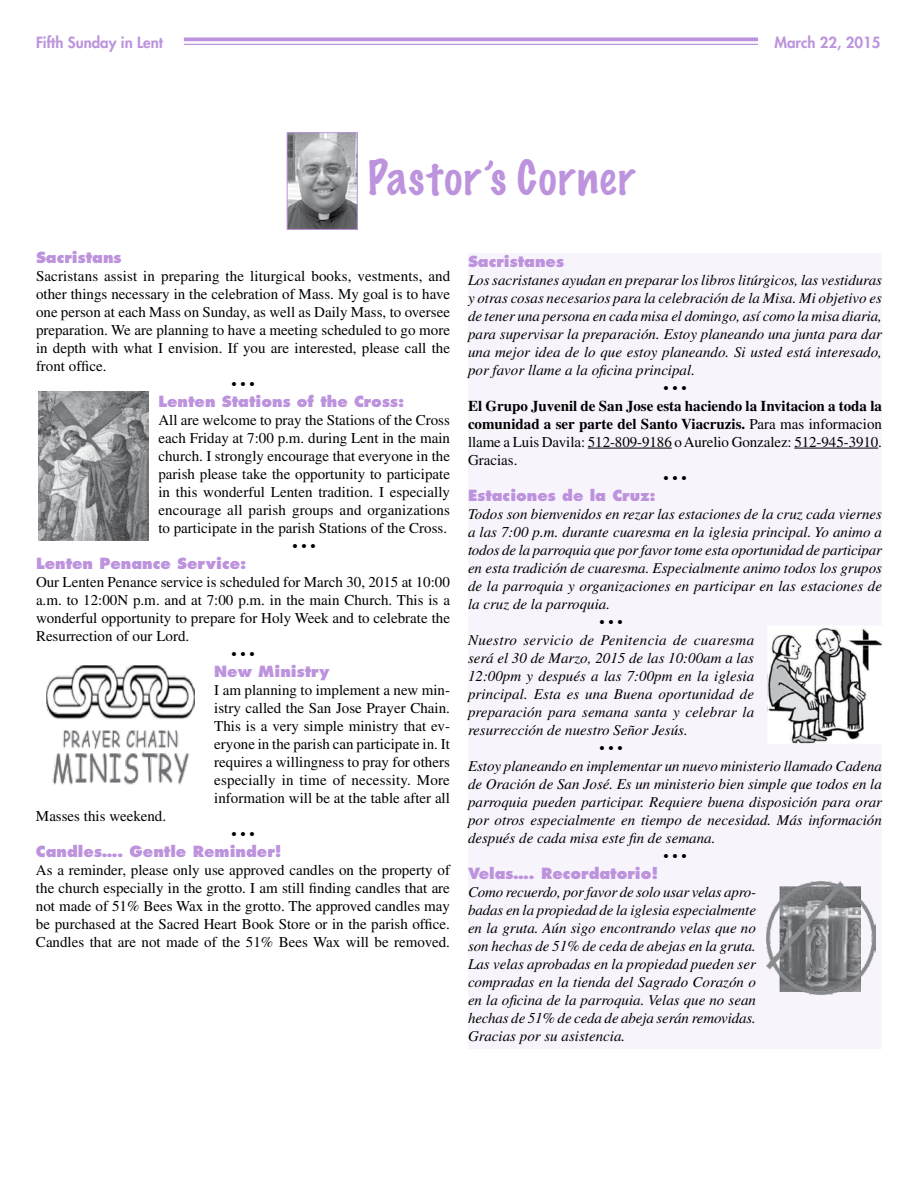
<style>
.page{position:relative;width:918px;height:1188px;background:#fff}
.page>*{position:absolute;margin:0;border:0;box-sizing:border-box;transform-origin:0 0}
.t1{font:100 43.05px "Marker Felt";letter-spacing:.04em;color:#bd93dd}
.t2{font:italic 15px/18px "Times LT Std";color:#000;text-align:justify}
.t3{font:15px/18px "Times LT Std";color:#000;text-align:justify}
.t4{font:700 15px/18px "Times LT Std";color:#000;text-align:justify}
.t5{font:800 15px "Futura";color:#bd93dd}
.t6{font:800 15px "Futura Std";color:#bd93dd}
.s1{font-weight:400}
</style>
<div class="page">
<div style="left:468px;top:253px;width:414px;height:796px;background:#f8f4fc"></div>
<img style="left:289px;top:135px;width:66px;height:92px">
<div style="left:287px;top:133px;width:70px;height:96px;border:1px solid #bd93dd"></div>
<hr style="left:184px;top:38px;width:574px;height:3px;background:#bd93dd">
<hr style="left:184px;top:44px;width:574px;height:1px;background:#bd93dd">
<hr style="left:588px;top:448px;width:84px;height:1px;background:#000">
<hr style="left:794px;top:448px;width:84px;height:1px;background:#000">
<img style="left:767px;top:626px;width:115px;height:118px">
<img style="left:47px;top:665px;width:148px;height:120px">
<img style="left:767px;top:881px;width:108px;height:114px">
<img style="left:39px;top:392px;width:110px;height:148px">
<p class="t6" style="left:36px;top:33px;width:128px">Fifth Sunday in Lent</p>
<p class="t6" style="left:775px;top:33px;width:107px">March 22, 2015</p>
<h1 class="t1" style="left:368px;top:156px;width:268px">Pastor’s Corner</h1>
<p class="t5" style="left:36px;top:248px;width:87px">Sacristans</p>
<p class="t3" style="left:36px;top:267px;width:416px">Sacristans assist in preparing the liturgical books, vestments, and other things necessary in the celebration of Mass. My goal is to have one person at each Mass on Sunday, as well as Daily Mass, to oversee preparation. We are planning to have a meeting scheduled to go more in depth with what I envision. If you are interested, please call the front office.</p>
<p class="t3" style="left:231px;top:375px;width:25px">• • •</p>
<p class="t5" style="left:158px;top:392px;width:247px">Lenten Stations of the Cross:</p>
<p class="t3" style="left:158px;top:411px;width:293px">All are welcome to pray the Stations of the Cross each Friday at 7:00 p.m. during Lent in the main church. I strongly encourage that everyone in the parish please take the opportunity to participate in this wonderful Lenten tradition. I especially encourage all parish groups and organizations to participate in the parish Stations of the Cross.</p>
<p class="t3" style="left:293px;top:537px;width:25px">• • •</p>
<p class="t5" style="left:36px;top:554px;width:212px">Lenten Penance Service:</p>
<p class="t3" style="left:36px;top:573px;width:416px">Our Lenten Penance service is scheduled for March 30, 2015 at 10:00 a.m. to 12:00N p.m. and at 7:00 p.m. in the main Church. This is a wonderful opportunity to prepare for Holy Week and to celebrate the Resurrection of our Lord.</p>
<p class="t3" style="left:231px;top:645px;width:25px">• • •</p>
<p class="t5" style="left:214px;top:662px;width:117px">New Ministry</p>
<p class="t3" style="left:214px;top:681px;width:237px">I am planning to implement a new min&shy;istry called the San Jose Prayer Chain.<br>This is a very simple ministry that ev&shy;eryone in the parish can participate in. It requires a willingness to pray for others especially in time of necessity. More information will be at the table after all</p>
<p class="t3" style="left:36px;top:807px;width:132px">Masses this weekend.</p>
<p class="t3" style="left:231px;top:825px;width:25px">• • •</p>
<p class="t5" style="left:36px;top:842px;width:247px">Candles…. Gentle Reminder!</p>
<p class="t3" style="left:36px;top:861px;width:416px">As a reminder, please only use approved candles on the property of the church especially in the grotto. I am still finding candles that are not made of 51% Bees Wax in the grotto. The approved candles may be purchased at the Sacred Heart Book Store or in the parish office.<br>Candles that are not made of the 51% Bees Wax will be removed.</p>
<p class="t5" style="left:468px;top:252px;width:98px">Sacristanes</p>
<p class="t2" style="left:468px;top:271px;width:416px">Los sacristanes ayudan en preparar los libros litúrgicos, las vestiduras y otras cosas necesarios para la celebración de la Misa. Mi objetivo es de tener una persona en cada misa el domingo, así como la misa diaria, para supervisar la preparación. Estoy planeando una junta para dar una mejor idea de lo que estoy planeando. Si usted está interesado, por favor llame a la oficina principal.</p>
<p class="t3" style="left:663px;top:378px;width:25px">• • •</p>
<p class="t4" style="left:468px;top:396px;width:416px">El Grupo Juvenil de San Jose esta haciendo la Invitacion a toda la comunidad a ser parte del Santo Viacruzis. <span class="s1">Para mas informacion llame a Luis Davila: 512-809-9186 o Aurelio Gonzalez: 512-945-3910.<br>Gracias.</span></p>
<p class="t3" style="left:663px;top:468px;width:25px">• • •</p>
<p class="t5" style="left:468px;top:486px;width:189px">Estaciones de la Cruz:</p>
<p class="t2" style="left:468px;top:505px;width:416px">Todos son bienvenidos en rezar las estaciones de la cruz cada viernes a las 7:00 p.m. durante cuaresma en la iglesia principal. Yo animo a todos de la parroquia que por favor tome esta oportunidad de participar en esta tradición de cuaresma. Especialmente animo todos los grupos de la parroquia y organizaciones en participar en las estaciones de la cruz de la parroquia.</p>
<p class="t3" style="left:599px;top:612px;width:25px">• • •</p>
<p class="t2" style="left:468px;top:631px;width:288px">Nuestro servicio de Penitencia de cuaresma será el 30 de Marzo, 2015 de las 10:00am a las 12:00pm y después a las 7:00pm en la iglesia principal. Esta es una Buena oportunidad de preparación para semana santa y celebrar la resurrección de nuestro Señor Jesús.</p>
<p class="t3" style="left:599px;top:738px;width:25px">• • •</p>
<p class="t2" style="left:468px;top:757px;width:416px">Estoy planeando en implementar un nuevo ministerio llamado Cadena de Oración de San José. Es un ministerio bien simple que todos en la parroquia pueden participar. Requiere buena disposición para orar por otros especialmente en tiempo de necesidad. Más información después de cada misa este fin de semana.</p>
<p class="t3" style="left:663px;top:846px;width:25px">• • •</p>
<p class="t5" style="left:468px;top:864px;width:192px">Velas…. Recordatorio!</p>
<p class="t2" style="left:468px;top:883px;width:290px">Como recuerdo, por favor de solo usar velas apro&shy;badas en la propiedad de la iglesia especialmente en la gruta. Aún sigo encontrando velas que no son hechas de 51% de ceda de abejas en la gruta.<br>Las velas aprobadas en la propiedad pueden ser compradas en la tienda del Sagrado Corazón o en la oficina de la parroquia. Velas que no sean hechas de 51% de ceda de abeja serán removidas.<br>Gracias por su asistencia.</p>
</div>
